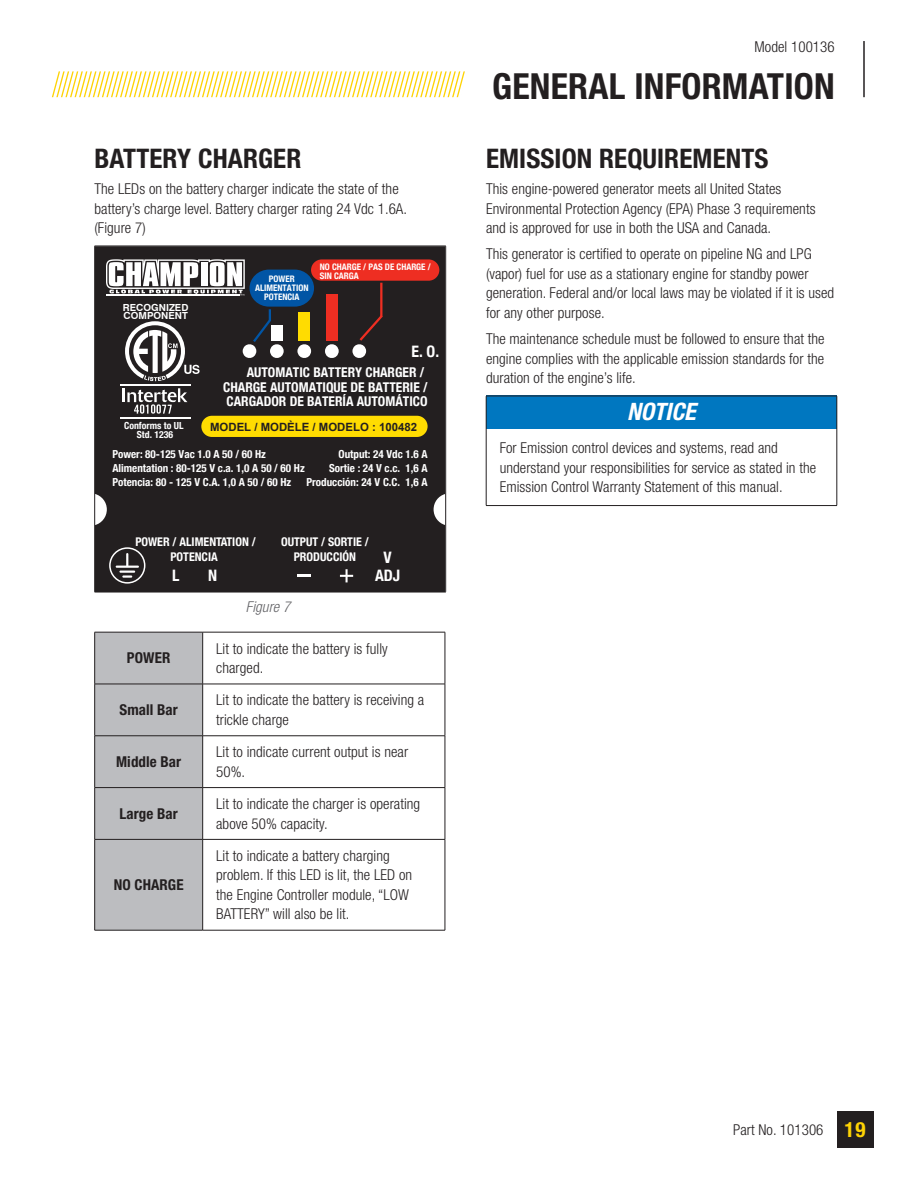
<style>
.page{position:relative;width:918px;height:1188px;background:#fff}
.page>*{position:absolute;margin:0;border:0;box-sizing:border-box;transform-origin:0 0}
.t1{font:700 condensed 36px "Helvetica Neue LT Std";letter-spacing:.005em;color:#231f20}
.t2{font:700 condensed 27px "Helvetica Neue LT Std";letter-spacing:.005em;color:#231f20}
.t3{font:italic 700 condensed 24px "Helvetica Neue LT Std";color:#fff}
.t4{font:700 condensed 15.75px "Helvetica Neue";color:#fff}
.t5{font:300 condensed 15px/19.5px "Helvetica Neue LT Std";letter-spacing:.005em;color:#231f20}
.t6{font:700 condensed 15px "Helvetica Neue LT Std";letter-spacing:.005em;color:#231f20}
.t7{font:italic 300 condensed 15px "Helvetica Neue LT Std";letter-spacing:.005em;color:#636366}
.t8{font:700 condensed 13.5px/14.7px "Helvetica Neue";color:#fff}
.t9{font:12.6px "Trade Gothic";color:#231f20}
.t10{font:700 condensed 12px/14.4px "Helvetica Neue";color:#fff;text-align:center}
.t11{font:700 11.4px "Arial";color:#231f20}
.t12{font:700 condensed 11.1px "Helvetica Neue";color:#fff}
.t13{font:700 condensed 9.75px/9px "Helvetica Neue";color:#fff;text-align:center}
.t14{font:700 9.75px/8.1px "Swiss 721 BT";color:#fff}
.t15{font:700 condensed 9px/9px "Helvetica Neue";color:#fff}
.s1{font-weight:700;font-size:21px;color:#fed304}
</style>
<div class="page">
<hr style="left:863px;top:41px;width:2px;height:56px;background:#231f20">
<svg style="left:52px;top:71px;width:413px;height:27px"></svg>
<div style="left:837px;top:1111px;width:36px;height:37px;background:#231f20"></div>
<hr style="left:94px;top:246px;width:1px;height:346px;background:#231f20">
<hr style="left:445px;top:246px;width:1px;height:346px;background:#231f20">
<hr style="left:94px;top:592px;width:352px;height:1px;background:#231f20">
<div style="left:95px;top:246px;width:350px;height:346px;background:#231f20"></div>
<div style="left:311px;top:259px;width:128px;height:22px;background:#ee2e22;border-radius:11px"></div>
<div style="left:326px;top:294px;width:11px;height:47px;background:#ee2e22"></div>
<hr style="left:380px;top:283px;width:2px;height:34px;background:#ee2e22">
<svg style="left:110px;top:548px;width:35px;height:35px"></svg>
<div style="left:109px;top:547px;width:36px;height:37px;border:1px solid #fff;border-radius:50%"></div>
<svg style="left:298px;top:575px;width:13px;height:2px"></svg>
<svg style="left:340px;top:569px;width:13px;height:13px"></svg>
<div style="left:201px;top:416px;width:227px;height:21px;background:#ffdc01;border-radius:11px"></div>
<hr style="left:120px;top:384px;width:70px;height:2px;background:#fff">
<hr style="left:120px;top:417px;width:70px;height:2px;background:#fff">
<svg style="left:123px;top:388px;width:64px;height:26px"></svg>
<svg style="left:106px;top:259px;width:208px;height:122px"></svg>
<svg style="left:325px;top:342px;width:14px;height:18px"></svg>
<svg style="left:352px;top:313px;width:33px;height:47px;background:#423435"></svg>
<div style="left:95px;top:633px;width:107px;height:297px;background:#bcbdc0"></div>
<hr style="left:94px;top:632px;width:109px;height:1px;background:#231f20">
<hr style="left:94px;top:632px;width:1px;height:52px;background:#231f20">
<hr style="left:203px;top:632px;width:242px;height:1px;background:#231f20">
<hr style="left:202px;top:632px;width:1px;height:52px;background:#231f20">
<hr style="left:445px;top:632px;width:1px;height:52px;background:#231f20">
<hr style="left:94px;top:684px;width:109px;height:1px;background:#231f20">
<hr style="left:94px;top:684px;width:1px;height:52px;background:#231f20">
<hr style="left:203px;top:684px;width:242px;height:1px;background:#231f20">
<hr style="left:202px;top:684px;width:1px;height:52px;background:#231f20">
<hr style="left:445px;top:684px;width:1px;height:52px;background:#231f20">
<hr style="left:94px;top:736px;width:109px;height:1px;background:#231f20">
<hr style="left:94px;top:736px;width:1px;height:51px;background:#231f20">
<hr style="left:203px;top:736px;width:242px;height:1px;background:#231f20">
<hr style="left:202px;top:736px;width:1px;height:51px;background:#231f20">
<hr style="left:445px;top:736px;width:1px;height:51px;background:#231f20">
<hr style="left:94px;top:787px;width:109px;height:1px;background:#231f20">
<hr style="left:94px;top:788px;width:1px;height:51px;background:#231f20">
<hr style="left:203px;top:787px;width:242px;height:1px;background:#231f20">
<hr style="left:202px;top:788px;width:1px;height:51px;background:#231f20">
<hr style="left:445px;top:788px;width:1px;height:51px;background:#231f20">
<hr style="left:94px;top:839px;width:109px;height:1px;background:#231f20">
<hr style="left:94px;top:840px;width:1px;height:90px;background:#231f20">
<hr style="left:203px;top:839px;width:242px;height:1px;background:#231f20">
<hr style="left:202px;top:840px;width:1px;height:90px;background:#231f20">
<hr style="left:445px;top:840px;width:1px;height:90px;background:#231f20">
<hr style="left:94px;top:930px;width:109px;height:1px;background:#231f20">
<hr style="left:203px;top:930px;width:242px;height:1px;background:#231f20">
<div style="left:486px;top:396px;width:351px;height:33px;background:#0077c0"></div>
<hr style="left:486px;top:429px;width:1px;height:76px;background:#231f20">
<hr style="left:837px;top:429px;width:1px;height:76px;background:#231f20">
<hr style="left:486px;top:505px;width:351px;height:1px;background:#231f20">
<hr style="left:486px;top:396px;width:351px;height:1px;background:#231f20">
<hr style="left:486px;top:396px;width:1px;height:33px;background:#231f20">
<hr style="left:837px;top:396px;width:1px;height:33px;background:#231f20">
<h2 class="t2" style="left:94px;top:142px;width:208px">BATTERY CHARGER</h2>
<p class="t5" style="left:94px;top:179px;width:314px">The LEDs on the battery charger indicate the state of the battery’s charge level. Battery charger rating 24 Vdc 1.6A. (Figure 7)</p>
<p class="t15" style="left:320px;top:261px;width:113px">NO CHARGE / PAS DE CHARGE /<br>SIN CARGA</p>
<p class="t15" style="left:255px;top:274px;width:55px;text-align:center">POWER<br>ALIMENTATION<br>POTENCIA</p>
<p class="t14" style="left:123px;top:304px;width:67px">RECOGNIZED<br>COMPONENT</p>
<p class="t13" style="left:124px;top:421px;width:61px">Conforms to UL<br>Std. 1236</p>
<p class="t4" style="left:411px;top:339px;width:29px">E. O.</p>
<p class="t8" style="left:223px;top:364px;width:206px;text-indent:24px">AUTOMATIC BATTERY CHARGER /<br>CHARGE AUTOMATIQUE DE BATTERIE /<br>CARGADOR DE BATERÍA AUTOMÁTICO</p>
<p class="t11" style="left:210px;top:420px;width:208px">MODEL / MODÈLE / MODELO : 100482</p>
<p class="t12" style="left:112px;top:444px;width:155px">Power: 80-125 Vac 1.0 A 50 / 60 Hz</p>
<p class="t12" style="left:112px;top:472px;width:180px">Potencia: 80 - 125 V C.A. 1,0 A 50 / 60 Hz</p>
<p class="t12" style="left:339px;top:444px;width:91px">Output: 24 Vdc 1.6 A</p>
<p class="t12" style="left:306px;top:472px;width:123px">Producción: 24 V C.C. 1,6 A</p>
<p class="t12" style="left:112px;top:458px;width:194px">Alimentation : 80-125 V c.a. 1,0 A 50 / 60 Hz</p>
<p class="t12" style="left:329px;top:458px;width:100px">Sortie : 24 V c.c. 1,6 A</p>
<p class="t10" style="left:135px;top:534px;width:122px">POWER / ALIMENTATION /<br>POTENCIA</p>
<p class="t10" style="left:281px;top:534px;width:89px">OUTPUT / SORTIE /<br>PRODUCCIÓN</p>
<p class="t4" style="left:384px;top:544px;width:10px">V</p>
<p class="t4" style="left:172px;top:563px;width:9px">L</p>
<p class="t4" style="left:208px;top:563px;width:11px">N</p>
<p class="t4" style="left:375px;top:563px;width:27px">ADJ</p>
<p class="t7" style="left:246px;top:599px;width:46px">Figure 7</p>
<p class="t6" style="left:127px;top:649px;width:45px">POWER</p>
<p class="t5" style="left:216px;top:638px;width:173px">Lit to indicate the battery is fully charged.</p>
<p class="t6" style="left:120px;top:701px;width:60px">Small Bar</p>
<p class="t5" style="left:216px;top:690px;width:210px">Lit to indicate the battery is receiving a trickle charge</p>
<p class="t6" style="left:116px;top:753px;width:67px">Middle Bar</p>
<p class="t5" style="left:216px;top:742px;width:194px">Lit to indicate current output is near<br>50%.</p>
<p class="t6" style="left:120px;top:804px;width:60px">Large Bar</p>
<p class="t5" style="left:216px;top:794px;width:206px">Lit to indicate the charger is operating above 50% capacity.</p>
<p class="t9" style="left:115px;top:650px;width:106px">PMS Reflex Blue C</p>
<p class="t6" style="left:114px;top:876px;width:71px">NO CHARGE</p>
<p class="t5" style="left:216px;top:846px;width:197px">Lit to indicate a battery charging problem. If this LED is lit, the LED on the Engine Controller module, “LOW BATTERY” will also be lit.</p>
<p class="t5" style="left:755px;top:37px;width:82px">Model 100136</p>
<h1 class="t1" style="left:492px;top:64px;width:344px">GENERAL INFORMATION</h1>
<h2 class="t2" style="left:486px;top:142px;width:284px">EMISSION REQUIREMENTS</h2>
<p class="t5" style="left:486px;top:179px;width:331px">This engine-powered generator meets all United States<br>Environmental Protection Agency (EPA) Phase 3 requirements and is approved for use in both the USA and Canada.</p>
<p class="t5" style="left:486px;top:244px;width:350px">This generator is certified to operate on pipeline NG and LPG (vapor) fuel for use as a stationary engine for standby power generation. Federal and/or local laws may be violated if it is used for any other purpose.</p>
<p class="t5" style="left:486px;top:329px;width:340px;text-align:justify">The maintenance schedule must be followed to ensure that the engine complies with the applicable emission standards for the duration of the engine’s life.</p>
<h3 class="t3" style="left:627px;top:397px;width:70px">NOTICE</h3>
<p class="t5" style="left:500px;top:438px;width:318px">For Emission control devices and systems, read and understand your responsibilities for service as stated in the<br>Emission Control Warranty Statement of this manual.</p>
<p class="t5" style="left:733px;top:1120px;width:134px">Part No. 101306 <span class="s1">19</span></p>
</div>
